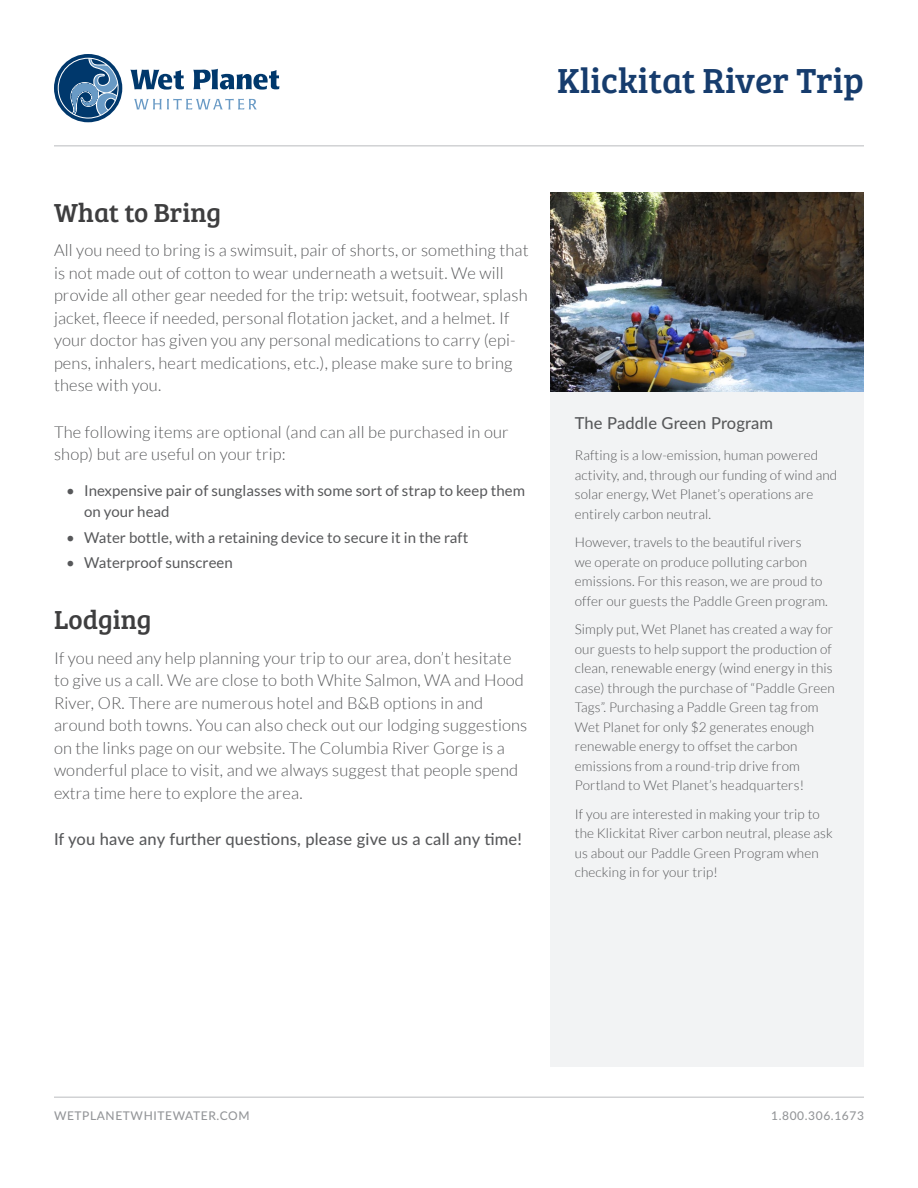
<style>
.page{position:relative;width:918px;height:1188px;background:#fff}
.page>*{position:absolute;margin:0;border:0;box-sizing:border-box;transform-origin:0 0}
.t1{font:36px "Bree Serif";color:#163c6d}
.t2{font:27px "Bree Serif";color:#3e3e3f}
.t3{font:300 16.5px/22.5px "Lato";letter-spacing:.01em;color:#57585a}
.t4{font:500 16.5px "Lato";letter-spacing:.01em;color:#57585a}
.t5{font:15px/21px "Lato";letter-spacing:.005em;color:#57585a}
.t6{font:300 13.5px/19.5px "Lato";letter-spacing:.01em;color:#57585a}
.t7{font:500 12px "Lato";letter-spacing:.05em;color:#939598}
</style>
<div class="page">
<hr style="left:54px;top:1096px;width:810px;height:2px;background:#d1d2d4">
<svg style="left:130px;top:70px;width:54px;height:20px"></svg>
<svg style="left:193px;top:69px;width:86px;height:21px"></svg>
<svg style="left:134px;top:99px;width:123px;height:11px"></svg>
<svg style="left:54px;top:54px;width:68px;height:68px"></svg>
<svg style="left:58px;top:58px;width:61px;height:61px;background:#517aa1"></svg>
<hr style="left:54px;top:145px;width:810px;height:2px;background:#d1d2d4">
<div style="left:551px;top:392px;width:313px;height:675px;background:#f2f3f4"></div>
<img style="left:551px;top:193px;width:313px;height:199px">
<h1 class="t1" style="left:557px;top:54px;width:308px">Klickitat River Trip</h1>
<h2 class="t2" style="left:54px;top:193px;width:169px">What to Bring</h2>
<p class="t3" style="left:54px;top:239px;width:476px">All you need to bring is a swimsuit, pair of shorts, or something that is not made out of cotton to wear underneath a wetsuit. We will provide all other gear needed for the trip: wetsuit, footwear, splash jacket, fleece if needed, personal flotation jacket, and a helmet. If your doctor has given you any personal medications to carry (epi&shy;pens, inhalers, heart medications, etc.), please make sure to bring these with you.</p>
<p class="t3" style="left:54px;top:421px;width:456px">The following items are optional (and can all be purchased in our shop) but are useful on your trip:</p>
<p class="t5" style="left:84px;top:480px;width:443px;text-indent:-18px">• Inexpensive pair of sunglasses with some sort of strap to keep them on your head</p>
<p class="t5" style="left:66px;top:527px;width:404px">• Water bottle, with a retaining device to secure it in the raft</p>
<p class="t5" style="left:66px;top:552px;width:168px">• Waterproof sunscreen</p>
<h2 class="t2" style="left:54px;top:600px;width:99px">Lodging</h2>
<p class="t3" style="left:54px;top:646px;width:475px">If you need any help planning your trip to our area, don’t hesitate to give us a call. We are close to both White Salmon, WA and Hood River, OR. There are numerous hotel and B&amp;B options in and around both towns. You can also check out our lodging suggestions on the links page on our website. The Columbia River Gorge is a wonderful place to visit, and we always suggest that people spend extra time here to explore the area.</p>
<p class="t4" style="left:54px;top:827px;width:469px">If you have any further questions, please give us a call any time!</p>
<p class="t4" style="left:575px;top:411px;width:200px">The Paddle Green Program</p>
<p class="t6" style="left:575px;top:446px;width:264px">Rafting is a low-emission, human powered activity, and, through our funding of wind and solar energy, Wet Planet’s operations are entirely carbon neutral.</p>
<p class="t6" style="left:575px;top:533px;width:255px">However, travels to the beautiful rivers<br>we operate on produce polluting carbon emissions. For this reason, we are proud to offer our guests the Paddle Green program.</p>
<p class="t6" style="left:575px;top:620px;width:262px">Simply put, Wet Planet has created a way for our guests to help support the production of clean, renewable energy (wind energy in this case) through the purchase of “Paddle Green Tags”. Purchasing a Paddle Green tag from Wet Planet for only $2 generates enough renewable energy to offset the carbon emissions from a round-trip drive from Portland to Wet Planet’s headquarters!</p>
<p class="t6" style="left:575px;top:804px;width:259px">If you are interested in making your trip to the Klickitat River carbon neutral, please ask us about our Paddle Green Program when checking in for your trip!</p>
<p class="t7" style="left:54px;top:1107px;width:197px">wetplanetwhitewater.com</p>
<p class="t7" style="left:771px;top:1107px;width:94px">1.800.306.1673</p>
</div>
